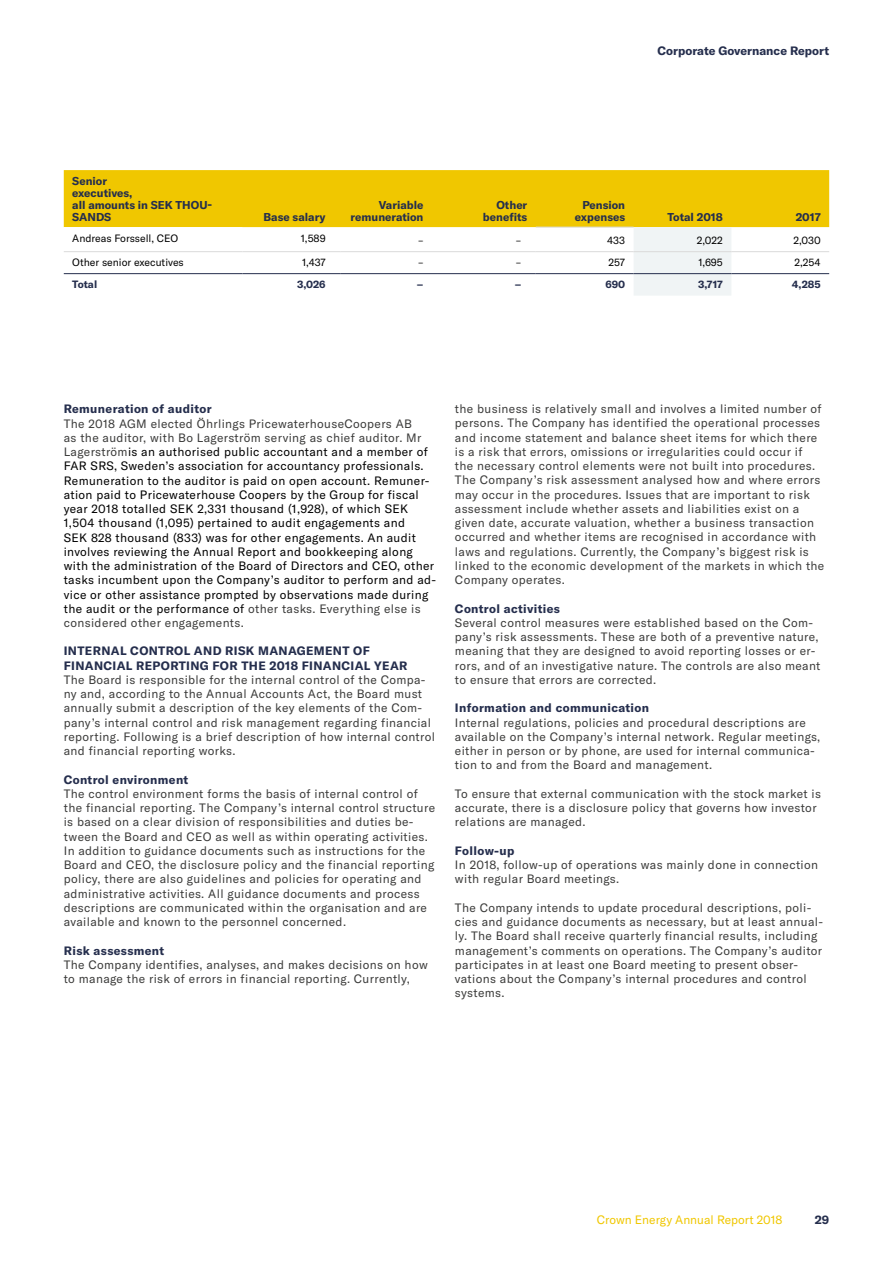
<style>
.page{position:relative;width:893px;height:1263px;background:#fff}
.page>*{position:absolute;margin:0;border:0;box-sizing:border-box;transform-origin:0 0}
.t1{font:12px/14.2px "GT America";letter-spacing:.03em;color:#3c3c3b}
.t2{font:12px/14.2px "GT America";letter-spacing:.03em;color:#000}
.t3{font:700 12px/14.2px "GT America";letter-spacing:.03em;color:#252e4d}
.t4{font:12px "GT America";color:#f0c700}
.t5{font:700 12px "GT America";color:#252e4d}
.t6{font:700 11.25px/12px "GT America";color:#252e4d;text-align:right}
.t7{font:10.5px "GT America";color:#000}
.t8{font:700 10.5px "GT America";color:#252e4d}
.s1{color:#3c3c3b}
</style>
<div class="page">
<svg style="left:64px;top:170px;width:765px;height:125px"></svg>
<hr style="left:64px;top:251px;width:178px;height:1px;background:#dadada">
<hr style="left:242px;top:251px;width:98px;height:1px;background:#dadada">
<hr style="left:340px;top:251px;width:98px;height:1px;background:#dadada">
<hr style="left:438px;top:251px;width:98px;height:1px;background:#dadada">
<hr style="left:536px;top:251px;width:98px;height:1px;background:#dadada">
<hr style="left:634px;top:251px;width:97px;height:1px;background:#dadada">
<hr style="left:731px;top:251px;width:98px;height:1px;background:#dadada">
<hr style="left:536px;top:227px;width:98px;height:1px;background:#dadada">
<hr style="left:64px;top:273px;width:178px;height:1px;background:#252e4d">
<hr style="left:242px;top:273px;width:98px;height:1px;background:#252e4d">
<hr style="left:340px;top:273px;width:98px;height:1px;background:#252e4d">
<hr style="left:438px;top:273px;width:98px;height:1px;background:#252e4d">
<hr style="left:536px;top:273px;width:98px;height:1px;background:#252e4d">
<hr style="left:634px;top:273px;width:97px;height:1px;background:#252e4d">
<hr style="left:731px;top:273px;width:98px;height:1px;background:#252e4d">
<p class="t6" style="left:72px;top:175px;width:141px;text-align:left">Senior<br>executives,<br>all amounts in SEK THOU-<br>SANDS</p>
<p class="t5" style="left:658px;top:44px;width:173px">Corporate Governance Report</p>
<p class="t6" style="left:264px;top:211px;width:64px">Base salary</p>
<p class="t6" style="left:351px;top:199px;width:74px">Variable remuneration</p>
<p class="t6" style="left:483px;top:199px;width:46px">Other benefits</p>
<p class="t6" style="left:575px;top:199px;width:52px">Pension expenses</p>
<p class="t6" style="left:667px;top:211px;width:57px">Total 2018</p>
<p class="t6" style="left:796px;top:211px;width:27px">2017</p>
<p class="t7" style="left:72px;top:232px;width:107px">Andreas Forssell, CEO</p>
<p class="t7" style="left:301px;top:232px;width:26px">1,589</p>
<p class="t7" style="left:418px;top:234px;width:7px">–</p>
<p class="t7" style="left:516px;top:234px;width:7px">–</p>
<p class="t7" style="left:607px;top:234px;width:20px">433</p>
<p class="t7" style="left:697px;top:234px;width:28px">2,022</p>
<p class="t7" style="left:793px;top:234px;width:29px">2,030</p>
<p class="t7" style="left:72px;top:256px;width:113px">Other senior executives</p>
<p class="t7" style="left:302px;top:256px;width:25px">1,437</p>
<p class="t7" style="left:418px;top:256px;width:7px">–</p>
<p class="t7" style="left:516px;top:256px;width:7px">–</p>
<p class="t7" style="left:609px;top:256px;width:18px">257</p>
<p class="t7" style="left:698px;top:256px;width:26px">1,695</p>
<p class="t7" style="left:794px;top:256px;width:28px">2,254</p>
<p class="t8" style="left:72px;top:278px;width:26px">Total</p>
<p class="t8" style="left:297px;top:278px;width:30px">3,026</p>
<p class="t8" style="left:417px;top:278px;width:8px">–</p>
<p class="t8" style="left:515px;top:278px;width:8px">–</p>
<p class="t8" style="left:605px;top:278px;width:21px">690</p>
<p class="t8" style="left:698px;top:278px;width:26px">3,717</p>
<p class="t8" style="left:792px;top:278px;width:31px">4,285</p>
<p class="t3" style="left:64px;top:402px;width:149px">Remuneration of auditor</p>
<p class="t2" style="left:64px;top:416px;width:374px"><span class="s1">The 2018 AGM elected Öhrlings PricewaterhouseCoopers AB<br>as the auditor, with Bo Lagerström serving as chief auditor. Mr Lagerström</span>is an authorised public accountant and a member of FAR SRS, Sweden’s association for accountancy professionals.<br>Remuneration to the auditor is paid on open account. Remuner&shy;ation paid to Pricewaterhouse Coopers by the Group for fiscal year 2018 totalled SEK 2,331 thousand (1,928), of which SEK 1,504 thousand (1,095) pertained to audit engagements and<br>SEK 828 thousand (833) was for other engagements. An audit involves reviewing the Annual Report and bookkeeping along with the administration of the Board of Directors and CEO, other tasks incumbent upon the Company’s auditor to perform and ad&shy;vice or other assistance prompted by observations made during the audit or the performance of <span class="s1">other tasks. Everything else is considered other engagements.</span></p>
<p class="t3" style="left:64px;top:644px;width:345px">INTERNAL CONTROL AND RISK MANAGEMENT OF<br>FINANCIAL REPORTING FOR THE 2018 FINANCIAL YEAR</p>
<p class="t1" style="left:64px;top:673px;width:373px">The Board is responsible for the internal control of the Compa&shy;ny and, according to the Annual Accounts Act, the Board must annually submit a description of the key elements of the Com&shy;pany’s internal control and risk management regarding financial reporting. Following is a brief description of how internal control and financial reporting works.</p>
<p class="t3" style="left:64px;top:772px;width:126px">Control environment</p>
<p class="t1" style="left:64px;top:787px;width:373px">The control environment forms the basis of internal control of the financial reporting. The Company’s internal control structure is based on a clear division of responsibilities and duties be&shy;tween the Board and CEO as well as within operating activities.<br>In addition to guidance documents such as instructions for the Board and CEO, the disclosure policy and the financial reporting policy, there are also guidelines and policies for operating and administrative activities. All guidance documents and process descriptions are communicated within the organisation and are available and known to the personnel concerned.</p>
<p class="t3" style="left:64px;top:943px;width:102px">Risk assessment</p>
<p class="t1" style="left:64px;top:957px;width:365px">The Company identifies, analyses, and makes decisions on how to manage the risk of errors in financial reporting. Currently,</p>
<p class="t1" style="left:455px;top:402px;width:371px">the business is relatively small and involves a limited number of persons. The Company has identified the operational processes and income statement and balance sheet items for which there is a risk that errors, omissions or irregularities could occur if<br>the necessary control elements were not built into procedures.<br>The Company’s risk assessment analysed how and where errors may occur in the procedures. Issues that are important to risk assessment include whether assets and liabilities exist on a given date, accurate valuation, whether a business transaction occurred and whether items are recognised in accordance with laws and regulations. Currently, the Company’s biggest risk is linked to the economic development of the markets in which the Company operates.</p>
<p class="t3" style="left:455px;top:601px;width:106px">Control activities</p>
<p class="t1" style="left:455px;top:615px;width:367px">Several control measures were established based on the Com&shy;pany’s risk assessments. These are both of a preventive nature, meaning that they are designed to avoid reporting losses or er&shy;rors, and of an investigative nature. The controls are also meant to ensure that errors are corrected.</p>
<p class="t3" style="left:455px;top:701px;width:196px">Information and communication</p>
<p class="t1" style="left:455px;top:715px;width:367px">Internal regulations, policies and procedural descriptions are available on the Company’s internal network. Regular meetings, either in person or by phone, are used for internal communica&shy;tion to and from the Board and management.</p>
<p class="t1" style="left:455px;top:786px;width:367px">To ensure that external communication with the stock market is accurate, there is a disclosure policy that governs how investor relations are managed.</p>
<p class="t3" style="left:455px;top:843px;width:61px">Follow-up</p>
<p class="t1" style="left:455px;top:858px;width:365px">In 2018, follow-up of operations was mainly done in connection with regular Board meetings.</p>
<p class="t1" style="left:455px;top:900px;width:370px">The Company intends to update procedural descriptions, poli&shy;cies and guidance documents as necessary, but at least annual&shy;ly. The Board shall receive quarterly financial results, including management’s comments on operations. The Company’s auditor participates in at least one Board meeting to present obser&shy;vations about the Company’s internal procedures and control systems.</p>
<p class="t4" style="left:597px;top:1213px;width:187px">Crown Energy Annual Report 2018</p>
<p class="t3" style="left:815px;top:1212px;width:16px">29</p>
</div>
